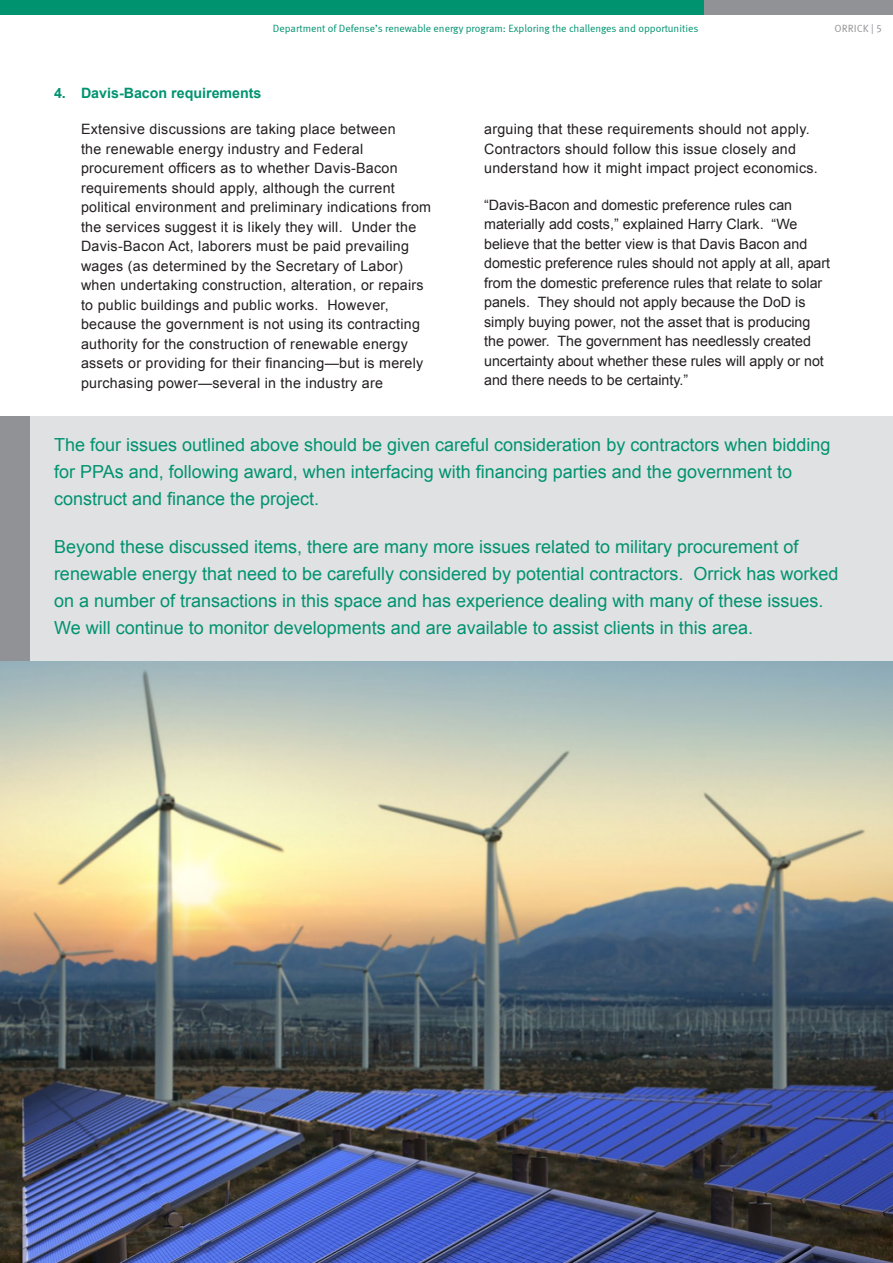
<style>
.page{position:relative;width:893px;height:1263px;background:#fff}
.page>*{position:absolute;margin:0;border:0;box-sizing:border-box;transform-origin:0 0}
.t1{font:18px/27px "Arial";color:#009370}
.Body{font:14.25px/19.5px "Arial";letter-spacing:.02em;color:#231f20}
.Body-2{font:14.25px/19.5px "Arial";color:#231f20}
.t2{font:700 14.25px "Arial";color:#009370}
.t3{font:10.5px "Meta Normal";color:#009370}
.t4{font:10.5px "Meta Normal LF Caps";color:#919295}
</style>
<div class="page">
<div style="left:0;top:0;width:705px;height:14px;background:#009370"></div>
<div style="left:705px;top:0;width:188px;height:14px;background:#919295"></div>
<div style="left:30px;top:416px;width:863px;height:430px;background:#e0e1e3"></div>
<div style="left:0;top:416px;width:30px;height:430px;background:#919295"></div>
<img style="left:0;top:661px;width:893px;height:602px">
<p class="t3" style="left:273px;top:22px;width:427px">Department of Defense’s renewable energy program: Exploring the challenges and opportunities</p>
<p class="t4" style="left:835px;top:23px;width:49px">ORRICK | 5</p>
<p class="t2" style="left:54px;top:83px;width:209px">4. Davis-Bacon requirements</p>
<p class="Body" style="left:81px;top:119px;width:352px">Extensive discussions are taking place between<br>the renewable energy industry and Federal procurement officers as to whether Davis-Bacon requirements should apply, although the current political environment and preliminary indications from the services suggest it is likely they will. Under the Davis-Bacon Act, laborers must be paid prevailing wages (as determined by the Secretary of Labor) when undertaking construction, alteration, or repairs to public buildings and public works. However, because the government is not using its contracting authority for the construction of renewable energy assets or providing for their financing—but is merely purchasing power—several in the industry are</p>
<p class="Body" style="left:484px;top:119px;width:335px">arguing that these requirements should not apply.<br>Contractors should follow this issue closely and understand how it might impact project economics.</p>
<p class="Body-2" style="left:484px;top:195px;width:348px">“Davis-Bacon and domestic preference rules can materially add costs,” explained Harry Clark. “We believe that the better view is that Davis Bacon and domestic preference rules should not apply at all, apart from the domestic preference rules that relate to solar panels. They should not apply because the DoD is simply buying power, not the asset that is producing the power. The government has needlessly created uncertainty about whether these rules will apply or not and there needs to be certainty.”</p>
<p class="t1" style="left:54px;top:431px;width:778px">The four issues outlined above should be given careful consideration by contractors when bidding for PPAs and, following award, when interfacing with financing parties and the government to construct and finance the project.</p>
<p class="t1" style="left:54px;top:534px;width:786px">Beyond these discussed items, there are many more issues related to military procurement of renewable energy that need to be carefully considered by potential contractors. Orrick has worked on a number of transactions in this space and has experience dealing with many of these issues.<br>We will continue to monitor developments and are available to assist clients in this area.</p>
</div>
